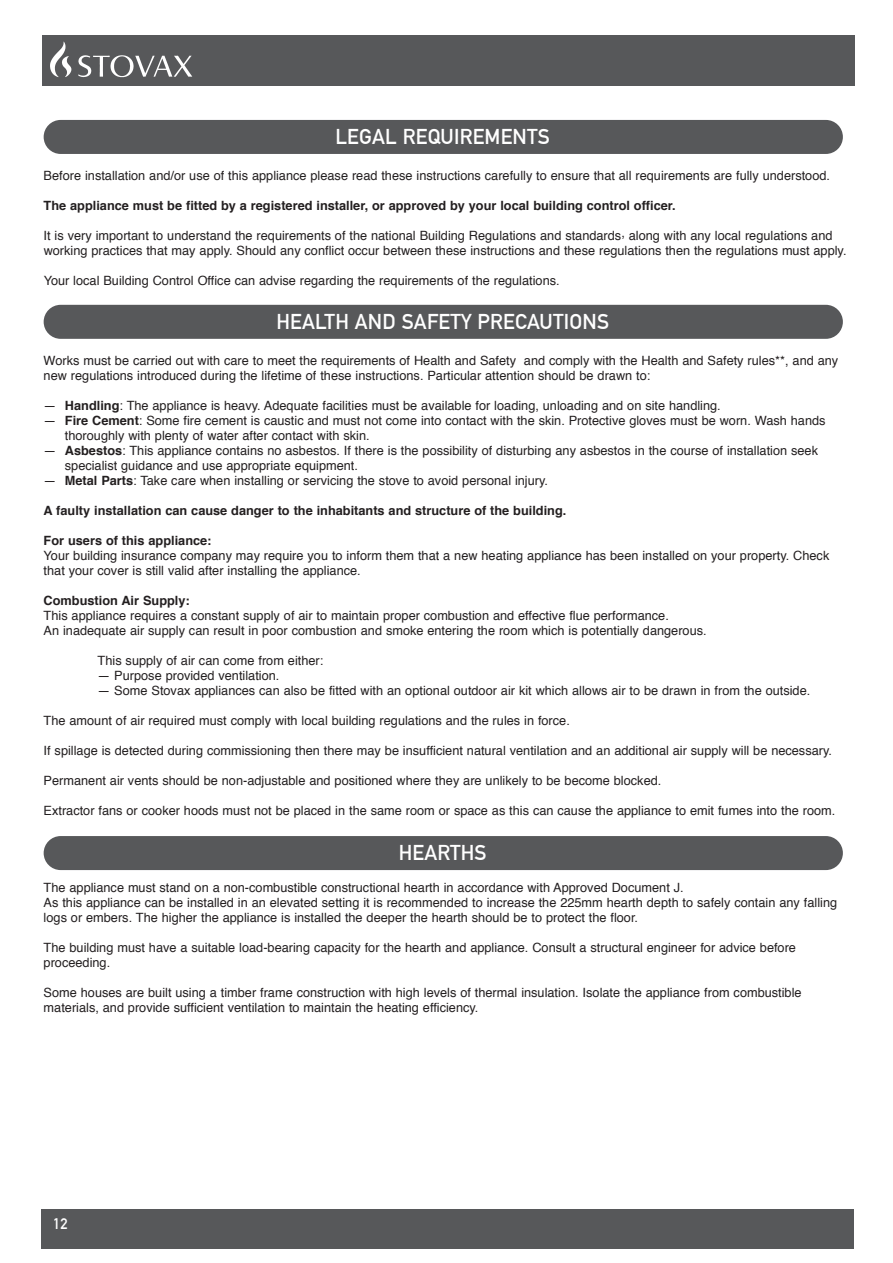
<style>
.page{position:relative;width:893px;height:1263px;background:#fff}
.page>*{position:absolute;margin:0;border:0;box-sizing:border-box;transform-origin:0 0}
.t1{font:700 21px "DIN Alternate";letter-spacing:.01em;color:#fff}
.t2{font:700 15px "DIN Alternate";color:#fff}
.t3{font:12.75px/15px "Helvetica";color:#231f20}
.t4{font:700 12.75px "Helvetica";color:#231f20}
.s1{font-weight:700}
</style>
<div class="page">
<div style="left:41px;top:1209px;width:813px;height:39px;background:#57585a"></div>
<div style="left:42px;top:35px;width:812px;height:50px;background:#57585a"></div>
<img style="left:50px;top:42px;width:14px;height:34px">
<div style="left:44px;top:120px;width:799px;height:34px;background:#57585a;border-radius:17px"></div>
<div style="left:44px;top:305px;width:799px;height:34px;background:#57585a;border-radius:17px"></div>
<div style="left:44px;top:836px;width:799px;height:34px;background:#57585a;border-radius:17px"></div>
<h1 class="t1" style="left:335px;top:120px;width:216px">LEGAL REQUIREMENTS</h1>
<p class="t3" style="left:44px;top:168px;width:788px">Before installation and/or use of this appliance please read these instructions carefully to ensure that all requirements are fully understood.</p>
<p class="t4" style="left:44px;top:195px;width:634px">The appliance must be fitted by a registered installer, or approved by your local building control officer.</p>
<p class="t3" style="left:44px;top:228px;width:804px">It is very important to understand the requirements of the national Building Regulations and standards, along with any local regulations and working practices that may apply. Should any conflict occur between these instructions and these regulations then the regulations must apply.</p>
<p class="t3" style="left:44px;top:273px;width:517px">Your local Building Control Office can advise regarding the requirements of the regulations.</p>
<h1 class="t1" style="left:276px;top:305px;width:334px">HEALTH AND SAFETY PRECAUTIONS</h1>
<p class="t3" style="left:44px;top:354px;width:796px">Works must be carried out with care to meet the requirements of Health and Safety and comply with the Health and Safety rules**, and any new regulations introduced during the lifetime of these instructions. Particular attention should be drawn to:</p>
<p class="t3" style="left:44px;top:399px;width:679px">— <span class="s1">Handling</span>: The appliance is heavy. Adequate facilities must be available for loading, unloading and on site handling.</p>
<p class="t3" style="left:65px;top:414px;width:762px;text-indent:-21px">— <span class="s1">Fire Cement</span>: Some fire cement is caustic and must not come into contact with the skin. Protective gloves must be worn. Wash hands thoroughly with plenty of water after contact with skin.</p>
<p class="t3" style="left:65px;top:444px;width:755px;text-indent:-21px">— <span class="s1">Asbestos</span>: This appliance contains no asbestos. If there is the possibility of disturbing any asbestos in the course of installation seek specialist guidance and use appropriate equipment.</p>
<p class="t3" style="left:44px;top:474px;width:506px">— <span class="s1">Metal Parts</span>: Take care when installing or servicing the stove to avoid personal injury.</p>
<p class="t4" style="left:44px;top:501px;width:524px">A faulty installation can cause danger to the inhabitants and structure of the building.</p>
<p class="t4" style="left:44px;top:531px;width:169px">For users of this appliance:</p>
<p class="t3" style="left:44px;top:549px;width:787px">Your building insurance company may require you to inform them that a new heating appliance has been installed on your property. Check that your cover is still valid after installing the appliance.</p>
<p class="t4" style="left:44px;top:591px;width:148px">Combustion Air Supply:</p>
<p class="t3" style="left:44px;top:609px;width:665px">This appliance requires a constant supply of air to maintain proper combustion and effective flue performance.<br>An inadequate air supply can result in poor combustion and smoke entering the room which is potentially dangerous.</p>
<p class="t3" style="left:98px;top:654px;width:227px">This supply of air can come from either:</p>
<p class="t3" style="left:98px;top:669px;width:183px">— Purpose provided ventilation.</p>
<p class="t3" style="left:98px;top:684px;width:714px">— Some Stovax appliances can also be fitted with an optional outdoor air kit which allows air to be drawn in from the outside.</p>
<p class="t3" style="left:44px;top:714px;width:528px">The amount of air required must comply with local building regulations and the rules in force.</p>
<p class="t3" style="left:44px;top:744px;width:790px">If spillage is detected during commissioning then there may be insufficient natural ventilation and an additional air supply will be necessary.</p>
<p class="t3" style="left:44px;top:774px;width:619px">Permanent air vents should be non-adjustable and positioned where they are unlikely to be become blocked.</p>
<p class="t3" style="left:44px;top:804px;width:793px">Extractor fans or cooker hoods must not be placed in the same room or space as this can cause the appliance to emit fumes into the room.</p>
<h1 class="t1" style="left:399px;top:836px;width:89px">HEARTHS</h1>
<p class="t3" style="left:44px;top:880px;width:795px">The appliance must stand on a non-combustible constructional hearth in accordance with Approved Document J.<br>As this appliance can be installed in an elevated setting it is recommended to increase the 225mm hearth depth to safely contain any falling logs or embers. The higher the appliance is installed the deeper the hearth should be to protect the floor.</p>
<p class="t3" style="left:44px;top:940px;width:754px">The building must have a suitable load-bearing capacity for the hearth and appliance. Consult a structural engineer for advice before proceeding.</p>
<p class="t3" style="left:44px;top:985px;width:759px">Some houses are built using a timber frame construction with high levels of thermal insulation. Isolate the appliance from combustible materials, and provide sufficient ventilation to maintain the heating efficiency.</p>
<p class="t2" style="left:53px;top:1213px;width:16px">12</p>
</div>
